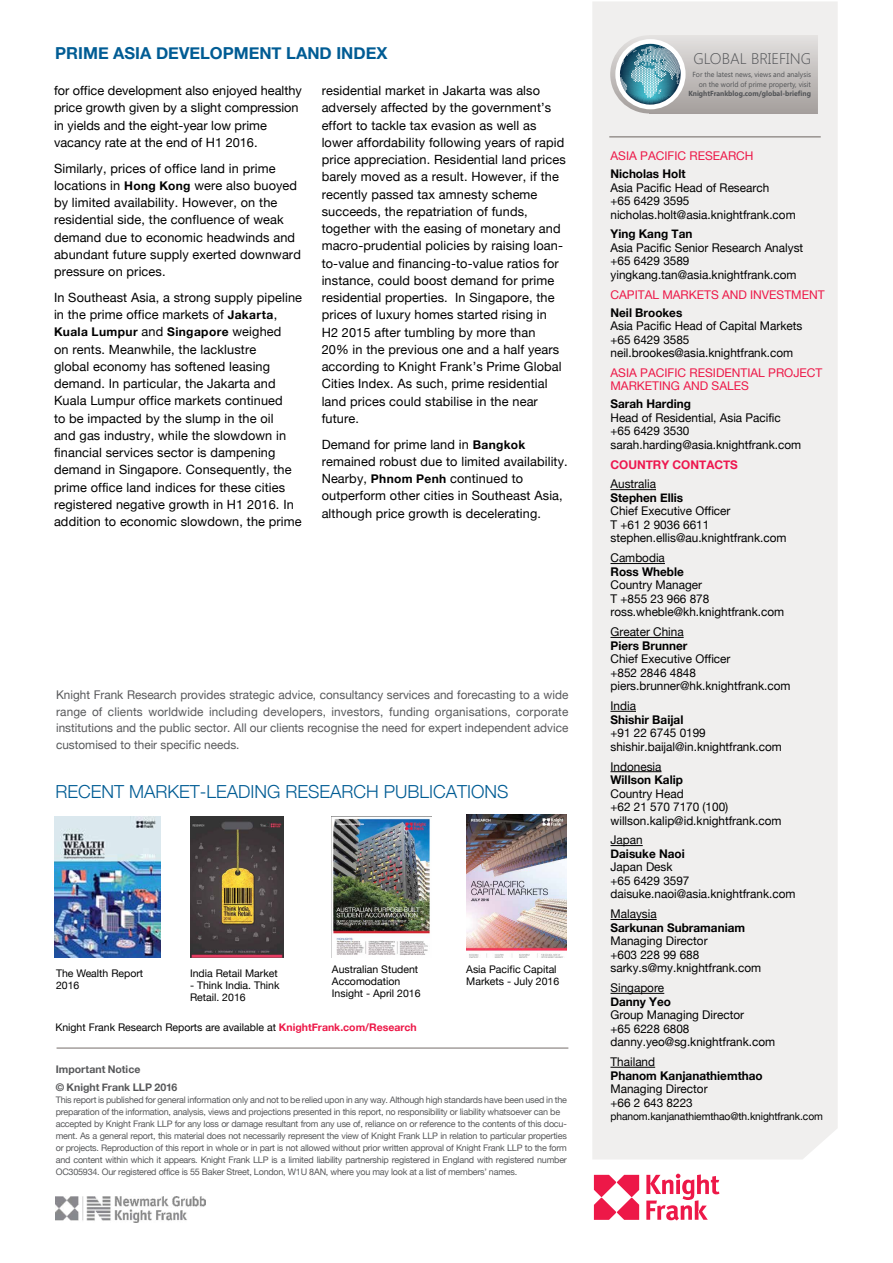
<style>
.page{position:relative;width:893px;height:1263px;background:#fff}
.page>*{position:absolute;margin:0;border:0;box-sizing:border-box;transform-origin:0 0}
.t1{font:300 18px "Helvetica Neue";color:#005c94}
.t2{font:700 16.5px "Helvetica Neue";color:#005c94}
.t3{font:300 15.45px "Segoe UI";color:#515356}
.t4{font:12.75px/17.2px "Helvetica Neue";letter-spacing:.01em;color:#000}
.t5{font:12px/13.5px "Helvetica Neue";color:#000}
.t6{font:12px/16.5px "Helvetica Neue";color:#58595b;text-align:justify}
.t7{font:700 12px "Helvetica Neue";color:#000}
.t8{font:12px/13.5px "Helvetica Neue";color:#ed1848}
.t9{font:700 12px "Helvetica Neue";letter-spacing:.035em;color:#000}
.t10{font:700 12px "Helvetica Neue";color:#ed174f}
.t11{font:10.5px/12px "Helvetica Neue";color:#000}
.t12{font:700 10.5px/18.6px "Helvetica Neue";color:#58595b}
.t13{font:9px/12px "Helvetica Neue";letter-spacing:-.025em;color:#58595b}
.t14{font:7.35px/9.3px "Segoe UI";color:#515356;text-align:right;scale:.96 1}
.t15{font:700 7.35px "Segoe UI";color:#515356;scale:.94 1}
.s1{font-weight:700;font-size:12px}
.s2{font-weight:400;font-size:12.75px}
.s3{font-weight:700;color:#ed1848}
</style>
<div class="page">
<div style="left:592px;top:2px;width:246px;height:1157px;background:#f0efee"></div>
<hr style="left:610px;top:489px;width:46px;height:1px;background:#000">
<hr style="left:610px;top:563px;width:55px;height:1px;background:#000">
<hr style="left:610px;top:637px;width:74px;height:1px;background:#000">
<svg style="left:610px;top:711px;width:26px;height:1px"></svg>
<hr style="left:610px;top:771px;width:51px;height:1px;background:#000">
<hr style="left:610px;top:845px;width:33px;height:1px;background:#000">
<hr style="left:610px;top:919px;width:47px;height:1px;background:#000">
<hr style="left:610px;top:993px;width:54px;height:1px;background:#000">
<hr style="left:610px;top:1067px;width:45px;height:1px;background:#000">
<hr style="left:609px;top:136px;width:212px;height:2px;background:#a39e9c">
<svg style="left:594px;top:1174px;width:125px;height:46px"></svg>
<img style="left:655px;top:35px;width:162px;height:78px">
<img style="left:610px;top:35px;width:78px;height:78px;border-radius:39px">
<div style="left:615px;top:39px;width:71px;height:70px;background:#fff;border-radius:50%"></div>
<svg style="left:620px;top:44px;width:61px;height:61px;background:#79a5b2"></svg>
<hr style="left:57px;top:1047px;width:511px;height:2px;background:#a39e9c">
<img style="left:55px;top:1197px;width:150px;height:26px">
<img style="left:332px;top:816px;width:100px;height:139px">
<img style="left:190px;top:816px;width:93px;height:141px">
<img style="left:54px;top:816px;width:106px;height:141px">
<img style="left:466px;top:814px;width:100px;height:143px">
<p class="t2" style="left:55px;top:40px;width:334px">PRIME ASIA DEVELOPMENT LAND INDEX</p>
<p class="t4" style="left:54px;top:83px;width:249px">for office development also enjoyed healthy price growth given by a slight compression in yields and the eight-year low prime vacancy rate at the end of H1 2016.</p>
<p class="t4" style="left:54px;top:160px;width:248px">Similarly, prices of office land in prime locations in <span class="s1">Hong Kong</span> were also buoyed by limited availability. However, on the residential side, the confluence of weak demand due to economic headwinds and abundant future supply exerted downward pressure on prices.</p>
<p class="t4" style="left:54px;top:289px;width:250px">In Southeast Asia, a strong supply pipeline in the prime office markets of <span class="s1">Jakarta</span>,</p>
<p class="t9" style="left:54px;top:323px;width:229px">Kuala Lumpur <span class="s2">and</span> Singapore <span class="s2">weighed</span></p>
<p class="t4" style="left:54px;top:341px;width:249px">on rents. Meanwhile, the lacklustre<br>global economy has softened leasing demand. In particular, the Jakarta and Kuala Lumpur office markets continued<br>to be impacted by the slump in the oil<br>and gas industry, while the slowdown in financial services sector is dampening demand in Singapore. Consequently, the prime office land indices for these cities registered negative growth in H1 2016. In addition to economic slowdown, the prime</p>
<p class="t4" style="left:322px;top:83px;width:246px">residential market in Jakarta was also adversely affected by the government’s effort to tackle tax evasion as well as lower affordability following years of rapid price appreciation. Residential land prices barely moved as a result. However, if the recently passed tax amnesty scheme succeeds, the repatriation of funds, together with the easing of monetary and macro-prudential policies by raising loan&shy;to-value and financing-to-value ratios for instance, could boost demand for prime residential properties. In Singapore, the prices of luxury homes started rising in H2 2015 after tumbling by more than 20% in the previous one and a half years according to Knight Frank’s Prime Global Cities Index. As such, prime residential land prices could stabilise in the near future.</p>
<p class="t4" style="left:322px;top:436px;width:248px">Demand for prime land in <span class="s1">Bangkok </span>remained robust due to limited availability.<br>Nearby, <span class="s1">Phnom Penh</span> continued to outperform other cities in Southeast Asia, although price growth is decelerating.</p>
<p class="t6" style="left:56px;top:688px;width:514px">Knight Frank Research provides strategic advice, consultancy services and forecasting to a wide range of clients worldwide including developers, investors, funding organisations, corporate institutions and the public sector. All our clients recognise the need for expert independent advice customised to their specific needs.</p>
<h1 class="t1" style="left:55px;top:777px;width:455px">RECENT MARKET-LEADING RESEARCH PUBLICATIONS</h1>
<p class="t11" style="left:56px;top:967px;width:89px">The Wealth Report<br>2016</p>
<p class="t11" style="left:190px;top:967px;width:89px">India Retail Market</p>
<p class="t11" style="left:190px;top:979px;width:91px">- Think India. Think<br>Retail. 2016</p>
<p class="t11" style="left:332px;top:964px;width:90px">Australian Student<br>Accomodation<br>Insight - April 2016</p>
<p class="t11" style="left:466px;top:964px;width:94px">Asia Pacific Capital<br>Markets - July 2016</p>
<p class="t11" style="left:55px;top:1022px;width:363px">Knight Frank Research Reports are available at <span class="s3">KnightFrank.com/Research</span></p>
<p class="t12" style="left:56px;top:1060px;width:123px">Important Notice<br>© Knight Frank LLP 2016</p>
<p class="t13" style="left:56px;top:1094px;width:513px">This report is published for general information only and not to be relied upon in any way. Although high standards have been used in the preparation of the information, analysis, views and projections presented in this report, no responsibility or liability whatsoever can be accepted by Knight Frank LLP for any loss or damage resultant from any use of, reliance on or reference to the contents of this docu&shy;ment. As a general report, this material does not necessarily represent the view of Knight Frank LLP in relation to particular properties or projects. Reproduction of this report in whole or in part is not allowed without prior written approval of Knight Frank LLP to the form and content within which it appears. Knight Frank LLP is a limited liability partnership registered in England with registered number OC305934. Our registered office is 55 Baker Street, London, W1U 8AN, where you may look at a list of members’ names.</p>
<p class="t3" style="left:693px;top:48px;width:119px">GLOBAL BRIEFING</p>
<p class="t14" style="left:692px;top:70px;width:125px">For the latest news, views and analysis on the world of prime property, visit</p>
<p class="t15" style="left:688px;top:88px;width:132px">KnightFrankblog.com/global-briefing</p>
<p class="t8" style="left:610px;top:150px;width:145px">ASIA PACIFIC RESEARCH</p>
<p class="t7" style="left:610px;top:164px;width:77px">Nicholas Holt</p>
<p class="t5" style="left:610px;top:181px;width:187px">Asia Pacific Head of Research<br>+65 6429 3595 nicholas.holt@asia.knightfrank.com</p>
<p class="t7" style="left:610px;top:225px;width:83px">Ying Kang Tan</p>
<p class="t5" style="left:610px;top:242px;width:194px">Asia Pacific Senior Research Analyst +65 6429 3589 yingkang.tan@asia.knightfrank.com</p>
<p class="t8" style="left:610px;top:288px;width:216px">CAPITAL MARKETS AND INVESTMENT</p>
<p class="t7" style="left:610px;top:303px;width:73px">Neil Brookes</p>
<p class="t5" style="left:610px;top:320px;width:193px">Asia Pacific Head of Capital Markets +65 6429 3585 neil.brookes@asia.knightfrank.com</p>
<p class="t8" style="left:610px;top:367px;width:213px">ASIA PACIFIC RESIDENTIAL PROJECT<br>MARKETING AND SALES</p>
<p class="t7" style="left:610px;top:394px;width:82px">Sarah Harding</p>
<p class="t5" style="left:610px;top:411px;width:192px">Head of Residential, Asia Pacific +65 6429 3530 sarah.harding@asia.knightfrank.com</p>
<p class="t10" style="left:610px;top:455px;width:129px">COUNTRY CONTACTS</p>
<p class="t5" style="left:610px;top:478px;width:47px">Australia</p>
<p class="t7" style="left:610px;top:488px;width:74px">Stephen Ellis</p>
<p class="t5" style="left:610px;top:505px;width:178px">Chief Executive Officer<br>T +61 2 9036 6611 stephen.ellis@au.knightfrank.com</p>
<p class="t5" style="left:610px;top:552px;width:56px">Cambodia</p>
<p class="t7" style="left:610px;top:562px;width:75px">Ross Wheble</p>
<p class="t5" style="left:610px;top:579px;width:175px">Country Manager<br>T +855 23 966 878 ross.wheble@kh.knightfrank.com</p>
<p class="t5" style="left:610px;top:626px;width:75px">Greater China</p>
<p class="t7" style="left:610px;top:636px;width:78px">Piers Brunner</p>
<p class="t5" style="left:610px;top:653px;width:181px">Chief Executive Officer<br>+852 2846 4848 piers.brunner@hk.knightfrank.com</p>
<p class="t5" style="left:610px;top:700px;width:27px">India</p>
<p class="t7" style="left:610px;top:710px;width:74px">Shishir Baijal</p>
<p class="t5" style="left:610px;top:727px;width:173px">+91 22 6745 0199 shishir.baijal@in.knightfrank.com</p>
<p class="t5" style="left:610px;top:760px;width:52px">Indonesia</p>
<p class="t7" style="left:610px;top:770px;width:74px">Willson Kalip</p>
<p class="t5" style="left:610px;top:787px;width:173px">Country Head<br>+62 21 570 7170 (100) willson.kalip@id.knightfrank.com</p>
<p class="t5" style="left:610px;top:834px;width:34px">Japan</p>
<p class="t7" style="left:610px;top:844px;width:76px">Daisuke Naoi</p>
<p class="t5" style="left:610px;top:861px;width:186px">Japan Desk<br>+65 6429 3597 daisuke.naoi@asia.knightfrank.com</p>
<p class="t5" style="left:610px;top:908px;width:48px">Malaysia</p>
<p class="t7" style="left:610px;top:918px;width:136px">Sarkunan Subramaniam</p>
<p class="t5" style="left:610px;top:935px;width:152px">Managing Director<br>+603 228 99 688 sarky.s@my.knightfrank.com</p>
<p class="t5" style="left:610px;top:982px;width:55px">Singapore</p>
<p class="t7" style="left:610px;top:992px;width:62px">Danny Yeo</p>
<p class="t5" style="left:610px;top:1009px;width:166px">Group Managing Director<br>+65 6228 6808 danny.yeo@sg.knightfrank.com</p>
<p class="t5" style="left:610px;top:1056px;width:46px">Thailand</p>
<p class="t7" style="left:610px;top:1066px;width:154px">Phanom Kanjanathiemthao</p>
<p class="t5" style="left:610px;top:1083px;width:99px">Managing Director +66 2 643 8223</p>
<p class="t11" style="left:610px;top:1111px;width:214px">phanom.kanjanathiemthao@th.knightfrank.com</p>
</div>
